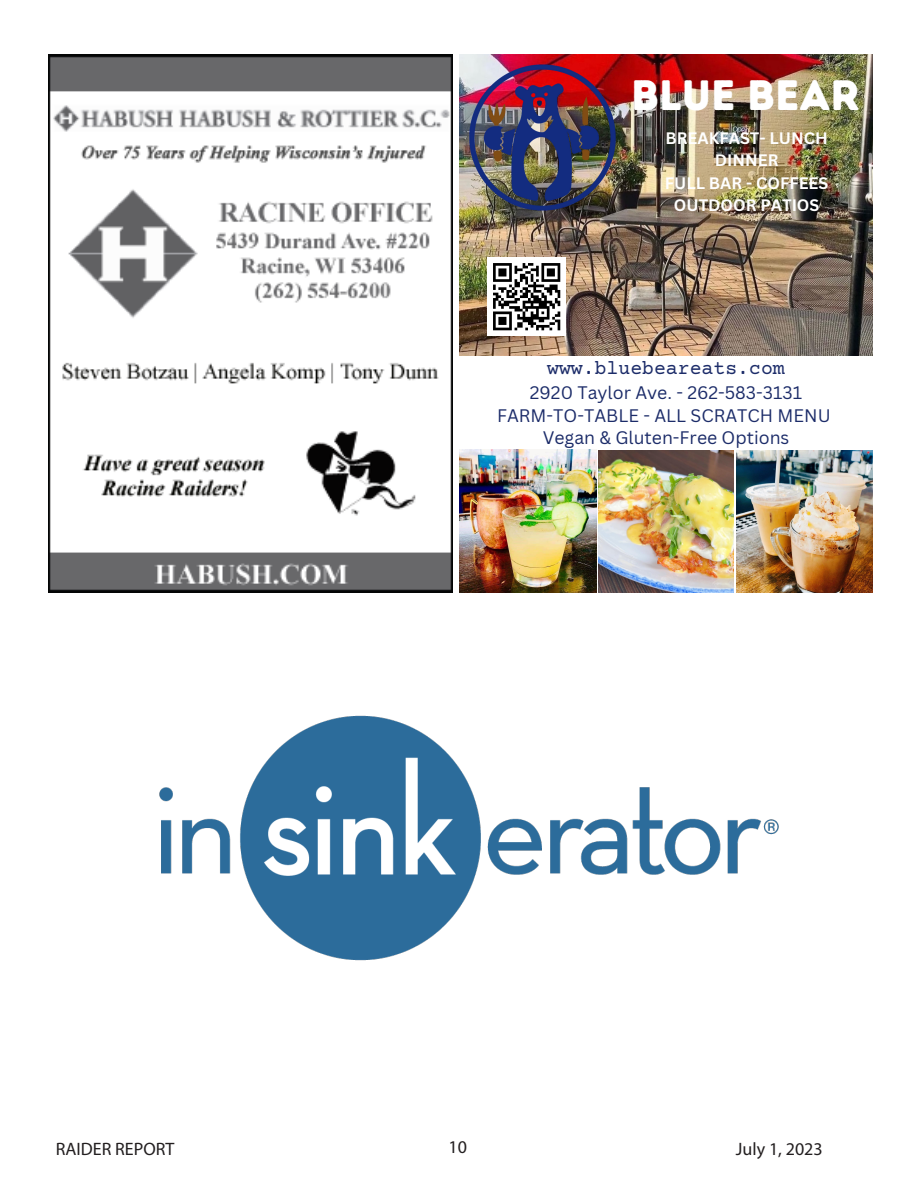
<style>
.page{position:relative;width:918px;height:1188px;background:#fff}
.page>*{position:absolute;margin:0;border:0;box-sizing:border-box;transform-origin:0 0}
.t1{font:42.45px "Intro Rust Base";color:#fff}
.t2{font:19.8px "Courier Prime";color:#1c2c69}
.t3{font:18px "Myriad Pro";color:#231f20}
.t4{font:17.7px/22.4px "Canva Sans";color:#1c2c69;text-align:center}
.t5{font:700 16.2px/22.4px "Canva Sans";color:#fff;text-align:center}
</style>
<div class="page">
<img style="left:48px;top:54px;width:405px;height:538px">
<img style="left:159px;top:715px;width:620px;height:246px">
<img style="left:459px;top:54px;width:414px;height:302px">
<img style="left:459px;top:54px;width:188px;height:189px">
<img style="left:459px;top:450px;width:137px;height:142px">
<img style="left:599px;top:451px;width:134px;height:141px">
<img style="left:736px;top:451px;width:137px;height:141px">
<div style="left:488px;top:258px;width:78px;height:78px;background:#fff"></div>
<svg style="left:493px;top:263px;width:67px;height:67px"></svg>
<p class="t1" style="left:631px;top:68px;width:230px">BLUE BEAR</p>
<p class="t5" style="left:665px;top:127px;width:165px">BREAKFAST- LUNCH<br>DINNER<br>FULL BAR - COFFEES<br>OUTDOOR PATIOS</p>
<p class="t2" style="left:547px;top:357px;width:239px">www.bluebeareats.com</p>
<p class="t4" style="left:497px;top:382px;width:335px">2920 Taylor Ave. - 262-583-3131<br>FARM-TO-TABLE - ALL SCRATCH MENU<br>Vegan &amp; Gluten-Free Options</p>
<p class="t3" style="left:56px;top:1138px;width:120px">RAIDER REPORT</p>
<p class="t3" style="left:449px;top:1136px;width:20px">10</p>
<p class="t3" style="left:736px;top:1138px;width:88px">July 1, 2023</p>
</div>
